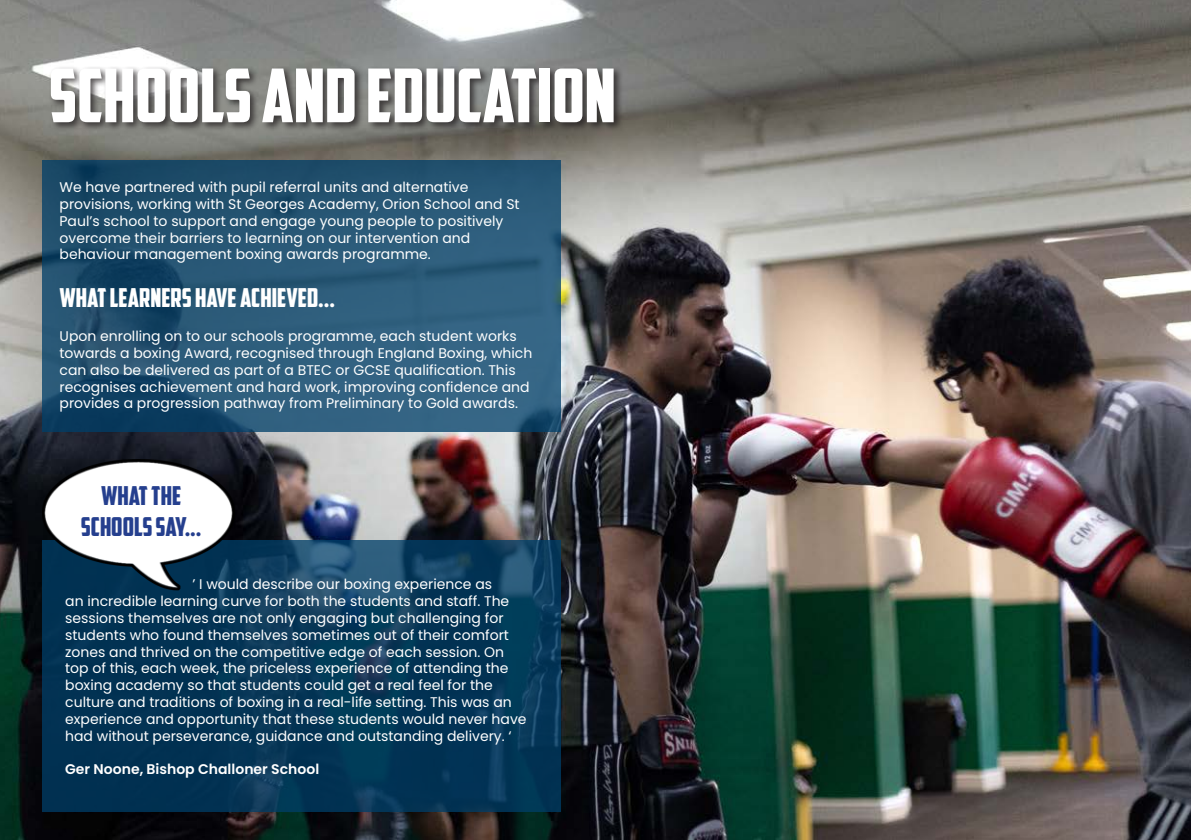
<style>
.page{position:relative;width:1191px;height:840px;background:#fff}
.page>*{position:absolute;margin:0;border:0;box-sizing:border-box;transform-origin:0 0}
.t1{font:74px "American Captain";color:#fff}
.t2{font:26px "American Captain";color:#fff}
.t3{font:26px/31.2px "American Captain";color:#253f8e;text-align:center}
.t4{font:14px/16.8px "Poppins";color:#fff}
.t5{font:600 14px "Poppins";color:#fff}
</style>
<div class="page">
<img style="left:0;top:0;width:1191px;height:839px">
<div style="left:49px;top:66px;width:575px;height:66px;background:#231f20;opacity:.75"></div>
<svg style="left:42px;top:160px;width:519px;height:271px;fill:#2b5978"></svg>
<svg style="left:42px;top:540px;width:519px;height:271px;fill:#023354"></svg>
<img style="left:42px;top:459px;width:192px;height:131px">
<p class="t1" style="left:49px;top:51px;width:568px">SCHOOLS AND EDUCATION</p>
<p class="t4" style="left:60px;top:179px;width:462px">We have partnered with pupil referral units and alternative provisions, working with St Georges Academy, Orion School and St Paul’s school to support and engage young people to positively overcome their barriers to learning on our intervention and behaviour management boxing awards programme.</p>
<p class="t2" style="left:60px;top:282px;width:277px">WHAT LEARNERS HAVE ACHIEVED...</p>
<p class="t4" style="left:60px;top:327px;width:474px">Upon enrolling on to our schools programme, each student works towards a boxing Award, recognised through England Boxing, which can also be delivered as part of a BTEC or GCSE qualification. This recognises achievement and hard work, improving confidence and provides a progression pathway from Preliminary to Gold awards.</p>
<p class="t3" style="left:81px;top:479px;width:122px">WHAT THE<br>SCHOOLS SAY...</p>
<p class="t4" style="left:65px;top:575px;width:463px;text-indent:127px">’ I would describe our boxing experience as<br>an incredible learning curve for both the students and staff. The sessions themselves are not only engaging but challenging for students who found themselves sometimes out of their comfort zones and thrived on the competitive edge of each session. On top of this, each week, the priceless experience of attending the boxing academy so that students could get a real feel for the culture and traditions of boxing in a real-life setting. This was an experience and opportunity that these students would never have had without perseverance, guidance and outstanding delivery. ‘</p>
<p class="t5" style="left:65px;top:760px;width:255px">Ger Noone, Bishop Challoner School</p>
</div>
